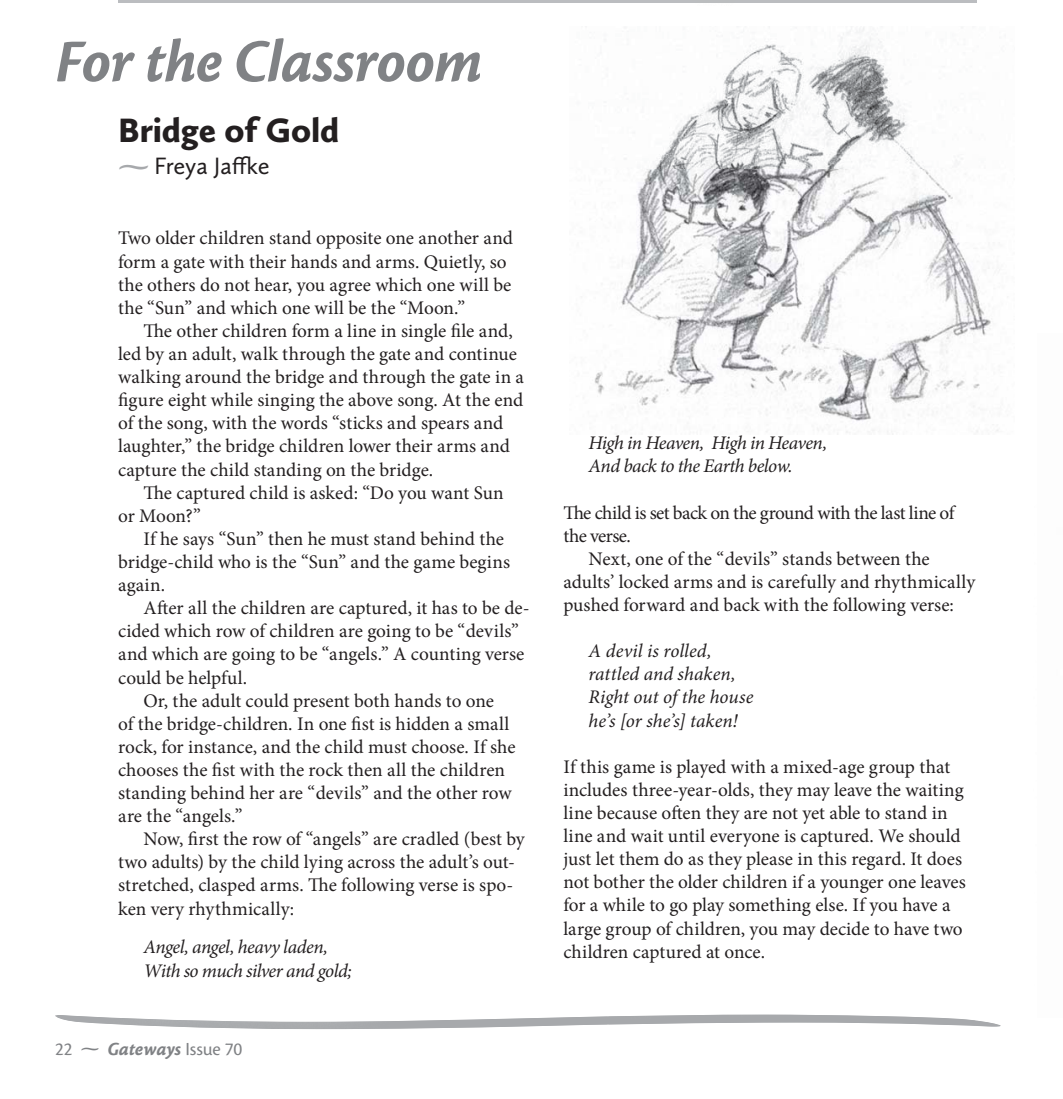
<style>
.page{position:relative;width:1063px;height:1099px;background:#fff}
.page>*{position:absolute;margin:0;border:0;box-sizing:border-box;transform-origin:0 0}
.t1{font:63px "Cronos MM It.700.36.";letter-spacing:-.005em;color:#808285}
.t2{font:900 35px "Calluna Sans";letter-spacing:-.005em;color:#231f20}
.t3{font:24.5px "Calluna Sans";letter-spacing:-.01em;color:#231f20}
.t4{font:19.25px/23.1px "Minion Pro";color:#231f20}
.t5{font:italic 19.25px/23.1px "Minion Pro";letter-spacing:-.02em;color:#231f20}
.t6{font:italic 19.25px/23.1px "Minion Pro";color:#231f20}
.t7{font:19.25px/23.1px "Minion Pro";letter-spacing:-.03em;color:#231f20}
.t8{font:19.25px "Cronos MM.408.11.";letter-spacing:-.005em;color:#808285}
.s1{font-family:"Cronos MM Or.700.19.";font-size:33.25px;color:#a7a9ac}
.s2{font-family:"Cronos MM Or.700.11."}
.s3{font-family:"Cronos MM It.700.11."}
</style>
<div class="page">
<hr style="left:118px;top:0;width:858px;height:2px;background:#bbbdc0">
<img style="left:594px;top:27px;width:406px;height:407px">
<h1 class="t1" style="left:55px;top:28px;width:428px">For the Classroom</h1>
<h2 class="t2" style="left:118px;top:117px;width:222px">Bridge of Gold</h2>
<p class="t3" style="left:118px;top:151px;width:153px"><span class="s1">-</span> Freya Jaffke</p>
<p class="t4" style="left:118px;top:228px;width:396px">Two older children stand opposite one another and form a gate with their hands and arms. Quietly, so the others do not hear, you agree which one will be the “Sun” and which one will be the “Moon.”</p>
<p class="t4" style="left:118px;top:321px;width:407px;text-indent:25px">The other children form a line in single file and, led by an adult, walk through the gate and continue walking around the bridge and through the gate in a figure eight while singing the above song. At the end of the song, with the words “sticks and spears and laughter,” the bridge children lower their arms and capture the child standing on the bridge.</p>
<p class="t4" style="left:118px;top:482px;width:387px;text-indent:25px">The captured child is asked: “Do you want Sun or Moon?”</p>
<p class="t4" style="left:118px;top:529px;width:393px;text-indent:25px">If he says “Sun” then he must stand behind the bridge-child who is the “Sun” and the game begins again.</p>
<p class="t4" style="left:143px;top:598px;width:388px">After all the children are captured, it has to be de-</p>
<p class="t4" style="left:118px;top:621px;width:402px">cided which row of children are going to be “devils”</p>
<p class="t4" style="left:118px;top:644px;width:407px">and which are going to be “angels.” A counting verse</p>
<p class="t4" style="left:118px;top:667px;width:131px">could be helpful.</p>
<p class="t4" style="left:143px;top:690px;width:352px">Or, the adult could present both hands to one</p>
<p class="t4" style="left:118px;top:713px;width:393px">of the bridge-children. In one fist is hidden a small</p>
<p class="t4" style="left:118px;top:737px;width:399px">rock, for instance, and the child must choose. If she</p>
<p class="t4" style="left:118px;top:760px;width:388px">chooses the fist with the rock then all the children</p>
<p class="t4" style="left:118px;top:783px;width:395px">standing behind her are “devils” and the other row</p>
<p class="t4" style="left:118px;top:806px;width:126px">are the “angels.”</p>
<p class="t4" style="left:143px;top:829px;width:383px">Now, first the row of “angels” are cradled (best by</p>
<p class="t4" style="left:118px;top:852px;width:398px">two adults) by the child lying across the adult’s out-</p>
<p class="t4" style="left:118px;top:875px;width:396px">stretched, clasped arms. The following verse is spo-</p>
<p class="t4" style="left:118px;top:898px;width:177px">ken very rhythmically:</p>
<p class="t5" style="left:143px;top:937px;width:210px">Angel, angel, heavy laden,<br>With so much silver and gold;</p>
<p class="t8" style="left:55px;top:1037px;width:189px">22 <span class="s2">-</span> <span class="s3">Gateways</span> Issue 70</p>
<p class="t5" style="left:588px;top:433px;width:240px">High in Heaven, High in Heaven,<br>And back to the Earth below.</p>
<p class="t7" style="left:563px;top:502px;width:392px">The child is set back on the ground with the last line of the verse.</p>
<p class="t4" style="left:563px;top:549px;width:413px;text-indent:25px">Next, one of the “devils” stands between the adults’ locked arms and is carefully and rhythmically pushed forward and back with the following verse:</p>
<p class="t6" style="left:588px;top:641px;width:166px">A devil is rolled, rattled and shaken,<br>Right out of the house he’s [or she’s] taken!</p>
<p class="t4" style="left:563px;top:756px;width:404px">If this game is played with a mixed-age group that includes three-year-olds, they may leave the waiting line because often they are not yet able to stand in line and wait until everyone is captured. We should just let them do as they please in this regard. It does not bother the older children if a younger one leaves for a while to go play something else. If you have a large group of children, you may decide to have two children captured at once.</p>
</div>
